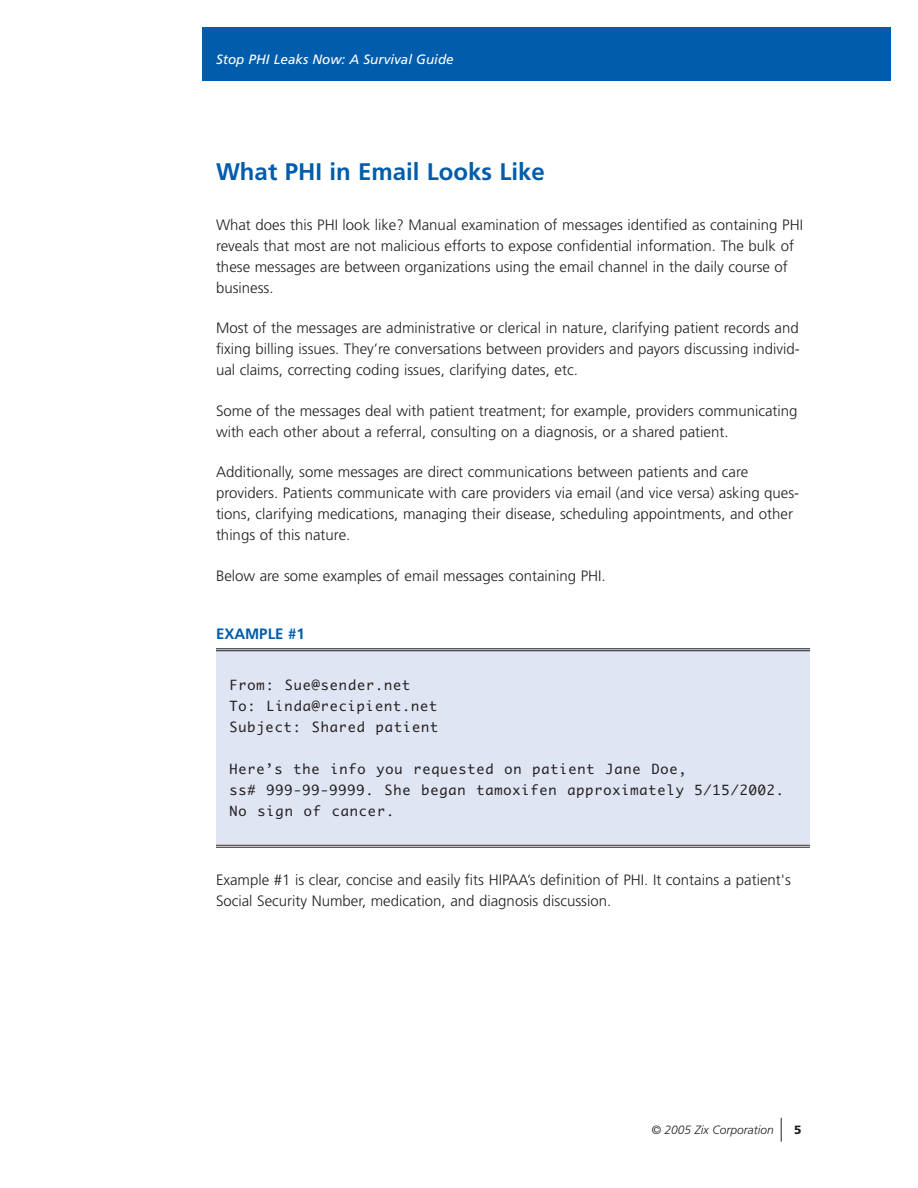
<style>
.page{position:relative;width:918px;height:1188px;background:#fff}
.page>*{position:absolute;margin:0;border:0;box-sizing:border-box;transform-origin:0 0}
.t1{font:700 24px "Frutiger";color:#015dab}
.t2{font:300 15px/21px "Frutiger";color:#231f20}
.t3{font:700 15px "Frutiger";color:#015dab}
.t4{font:13.5px/21px "Monaco";letter-spacing:.07em;color:#231f20}
.t5{font:italic 13.5px "Frutiger";color:#fff}
.t6{font:italic 300 12px "Frutiger";color:#231f20}
.t7{font:900 12px "Frutiger";color:#231f20}
</style>
<div class="page">
<div style="left:216px;top:649px;width:594px;height:195px;background:#e0e5f3"></div>
<hr style="left:216px;top:648px;width:594px;height:1px;background:#231f20">
<hr style="left:216px;top:650px;width:594px;height:1px;background:#231f20">
<hr style="left:216px;top:845px;width:594px;height:1px;background:#231f20">
<hr style="left:216px;top:847px;width:594px;height:1px;background:#231f20">
<div style="left:202px;top:27px;width:689px;height:54px;background:#015dab"></div>
<svg style="left:781px;top:1118px;width:1px;height:24px"></svg>
<p class="t5" style="left:216px;top:53px;width:239px">Stop PHI Leaks Now: A Survival Guide</p>
<h1 class="t1" style="left:216px;top:162px;width:330px">What PHI in Email Looks Like</h1>
<p class="t2" style="left:216px;top:215px;width:589px">What does this PHI look like? Manual examination of messages identified as containing PHI reveals that most are not malicious efforts to expose confidential information. The bulk of these messages are between organizations using the email channel in the daily course of business.</p>
<p class="t2" style="left:216px;top:319px;width:585px;text-align:justify">Most of the messages are administrative or clerical in nature, clarifying patient records and fixing billing issues. They’re conversations between providers and payors discussing individ&shy;ual claims, correcting coding issues, clarifying dates, etc.</p>
<p class="t2" style="left:216px;top:401px;width:583px">Some of the messages deal with patient treatment; for example, providers communicating with each other about a referral, consulting on a diagnosis, or a shared patient.</p>
<p class="t2" style="left:216px;top:463px;width:585px">Additionally, some messages are direct communications between patients and care providers. Patients communicate with care providers via email (and vice versa) asking ques&shy;tions, clarifying medications, managing their disease, scheduling appointments, and other things of this nature.</p>
<p class="t2" style="left:216px;top:566px;width:391px">Below are some examples of email messages containing PHI.</p>
<p class="t3" style="left:216px;top:628px;width:90px">EXAMPLE #1</p>
<p class="t4" style="left:230px;top:675px;width:210px">From: Sue@sender.net<br>To: Linda@recipient.net<br>Subject: Shared patient</p>
<p class="t4" style="left:230px;top:759px;width:556px">Here’s the info you requested on patient Jane Doe,<br>ss# 999-99-9999. She began tamoxifen approximately 5/15/2002.<br>No sign of cancer.</p>
<p class="t2" style="left:216px;top:871px;width:576px">Example #1 is clear, concise and easily fits HIPAA’s definition of PHI. It contains a patient's<br>Social Security Number, medication, and diagnosis discussion.</p>
<p class="t6" style="left:651px;top:1125px;width:124px">© 2005 Zix Corporation</p>
<p class="t7" style="left:794px;top:1125px;width:9px">5</p>
</div>
